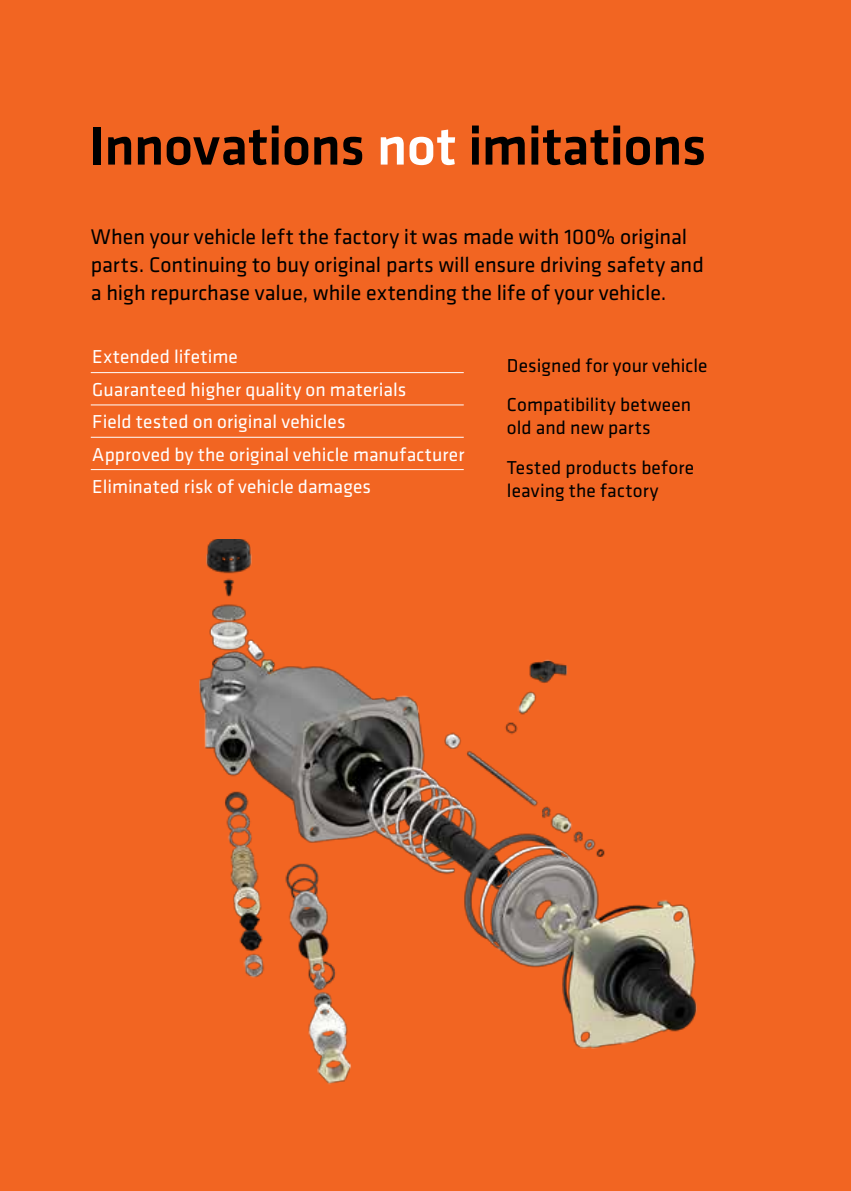
<style>
.page{position:relative;width:851px;height:1191px;background:#fff}
.page>*{position:absolute;margin:0;border:0;box-sizing:border-box;transform-origin:0 0}
.t1{font:500 56px "Klavika";letter-spacing:-.01em;color:#000}
.t2{font:22px/28px "Klavika";color:#000}
.t3{font:19.4px/32.4px "Klavika";letter-spacing:.005em;color:#fff}
.t4{font:19.4px/39.2px "Klavika";letter-spacing:.005em;color:#000}
.s1{color:#fff}
</style>
<div class="page">
<div style="left:0;top:0;width:850px;height:1191px;background:#f26522"></div>
<hr style="left:91px;top:372px;width:372px;height:1px;background:#fff">
<hr style="left:91px;top:404px;width:372px;height:1px;background:#fff">
<hr style="left:91px;top:437px;width:372px;height:1px;background:#fff">
<hr style="left:91px;top:469px;width:372px;height:1px;background:#fff">
<img style="left:199px;top:540px;width:498px;height:545px">
<h1 class="t1" style="left:89px;top:108px;width:618px">Innovations <span class="s1">not</span> imitations</h1>
<p class="t2" style="left:91px;top:222px;width:614px">When your vehicle left the factory it was made with 100% original parts. Continuing to buy original parts will ensure driving safety and a high repurchase value, while extending the life of your vehicle.</p>
<p class="t3" style="left:92px;top:340px;width:373px">Extended lifetime<br>Guaranteed higher quality on materials<br>Field tested on original vehicles<br>Approved by the original vehicle manufacturer Eliminated risk of vehicle damages</p>
<p class="t4" style="left:507px;top:345px;width:202px">Designed for your vehicle<br>Compatibility between</p>
<p class="t4" style="left:507px;top:408px;width:189px">old and new parts<br>Tested products before</p>
<p class="t4" style="left:507px;top:470px;width:153px">leaving the factory</p>
</div>
